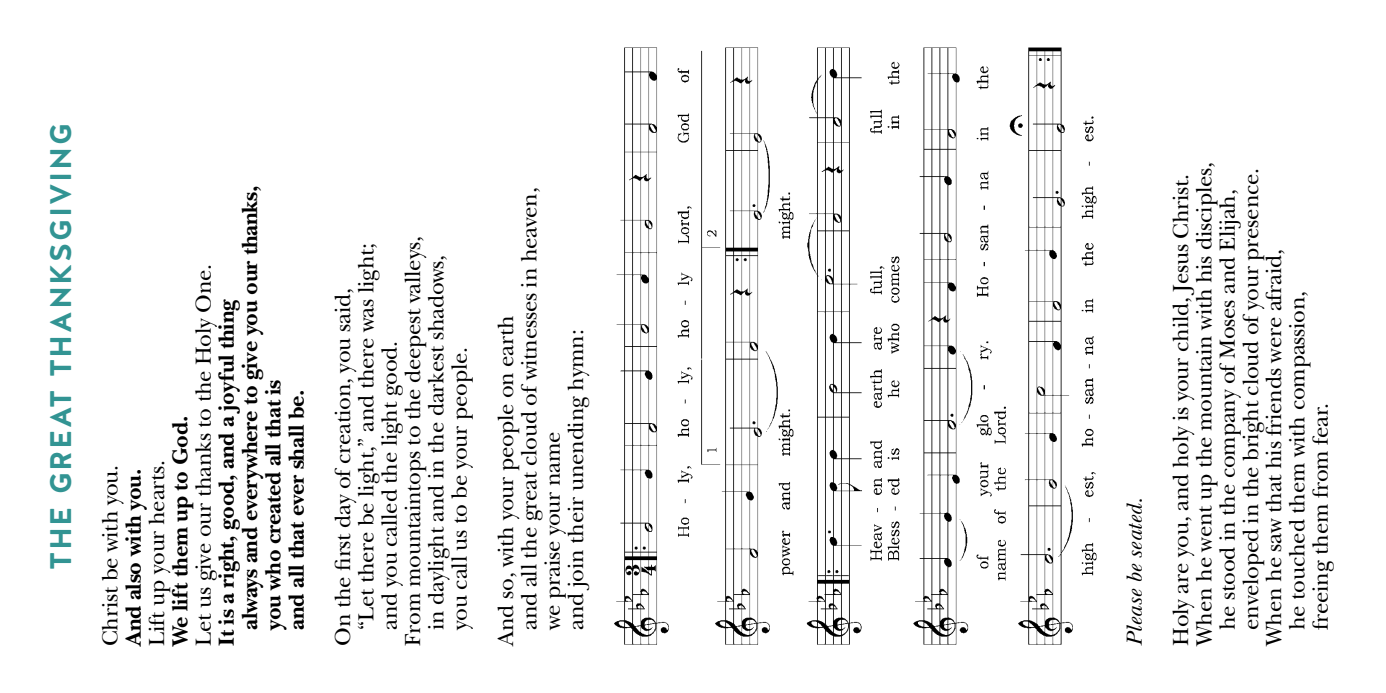
<style>
.page{position:relative;width:1386px;height:693px;background:#fff}
.page>*{position:absolute;margin:0;border:0;box-sizing:border-box;transform-origin:0 0}
.t1{font:700 29.75px "Halis R";letter-spacing:.06em;color:#329493}
.t2{font:22.75px/23.3px "New Baskerville Std";letter-spacing:-.01em;color:#000}
.t3{font:700 22.75px/23.3px "New Baskerville Std";letter-spacing:-.01em;color:#000}
.t4{font:italic 22.75px "New Baskerville Std";color:#000}
</style>
<div class="page">
<img style="left:614px;top:47px;width:482px;height:598px">
<h1 class="t1" style="left:41px;top:570px;width:448px;rotate:-90deg">THE GREAT THANKSGIVING</h1>
<p class="t3" style="left:215px;top:630px;width:446px;text-indent:-16px;rotate:-90deg">It is a right, good, and a joyful thing<br>always and everywhere to give you our thanks, you who created all that is<br>and all that ever shall be.</p>
<p class="t2" style="left:192px;top:646px;width:383px;rotate:-90deg">Let us give our thanks to the Holy One.</p>
<p class="t3" style="left:169px;top:646px;width:231px;rotate:-90deg">We lift them up to God.</p>
<p class="t2" style="left:99px;top:646px;width:183px;rotate:-90deg">Christ be with you.</p>
<p class="t3" style="left:122px;top:646px;width:178px;rotate:-90deg">And also with you.</p>
<p class="t2" style="left:145px;top:646px;width:187px;rotate:-90deg">Lift up your hearts.</p>
<p class="t2" style="left:401px;top:646px;width:411px;rotate:-90deg">From mountaintops to the deepest valleys,</p>
<p class="t2" style="left:355px;top:630px;width:388px;rotate:-90deg">“Let there be light,” and there was light;</p>
<p class="t2" style="left:425px;top:630px;width:377px;rotate:-90deg">in daylight and in the darkest shadows,</p>
<p class="t2" style="left:331px;top:646px;width:359px;rotate:-90deg">On the first day of creation, you said,</p>
<p class="t2" style="left:378px;top:630px;width:291px;rotate:-90deg">and you called the light good.</p>
<p class="t2" style="left:448px;top:630px;width:284px;rotate:-90deg">you call us to be your people.</p>
<p class="t2" style="left:494px;top:630px;width:444px;text-indent:-16px;rotate:-90deg">And so, with your people on earth<br>and all the great cloud of witnesses in heaven, we praise your name<br>and join their unending hymn:</p>
<p class="t4" style="left:1121px;top:646px;width:150px;rotate:-90deg">Please be seated.</p>
<p class="t2" style="left:1169px;top:646px;width:473px;rotate:-90deg">Holy are you, and holy is your child, Jesus Christ.</p>
<p class="t2" style="left:1193px;top:646px;width:485px;rotate:-90deg">When he went up the mountain with his disciples,</p>
<p class="t2" style="left:1239px;top:630px;width:464px;rotate:-90deg">enveloped in the bright cloud of your presence.</p>
<p class="t2" style="left:1216px;top:630px;width:442px;rotate:-90deg">he stood in the company of Moses and Elijah,</p>
<p class="t2" style="left:1262px;top:646px;width:398px;rotate:-90deg">When he saw that his friends were afraid,</p>
<p class="t2" style="left:1286px;top:630px;width:341px;rotate:-90deg">he touched them with compassion,</p>
<p class="t2" style="left:1309px;top:630px;width:228px;rotate:-90deg">freeing them from fear.</p>
</div>
